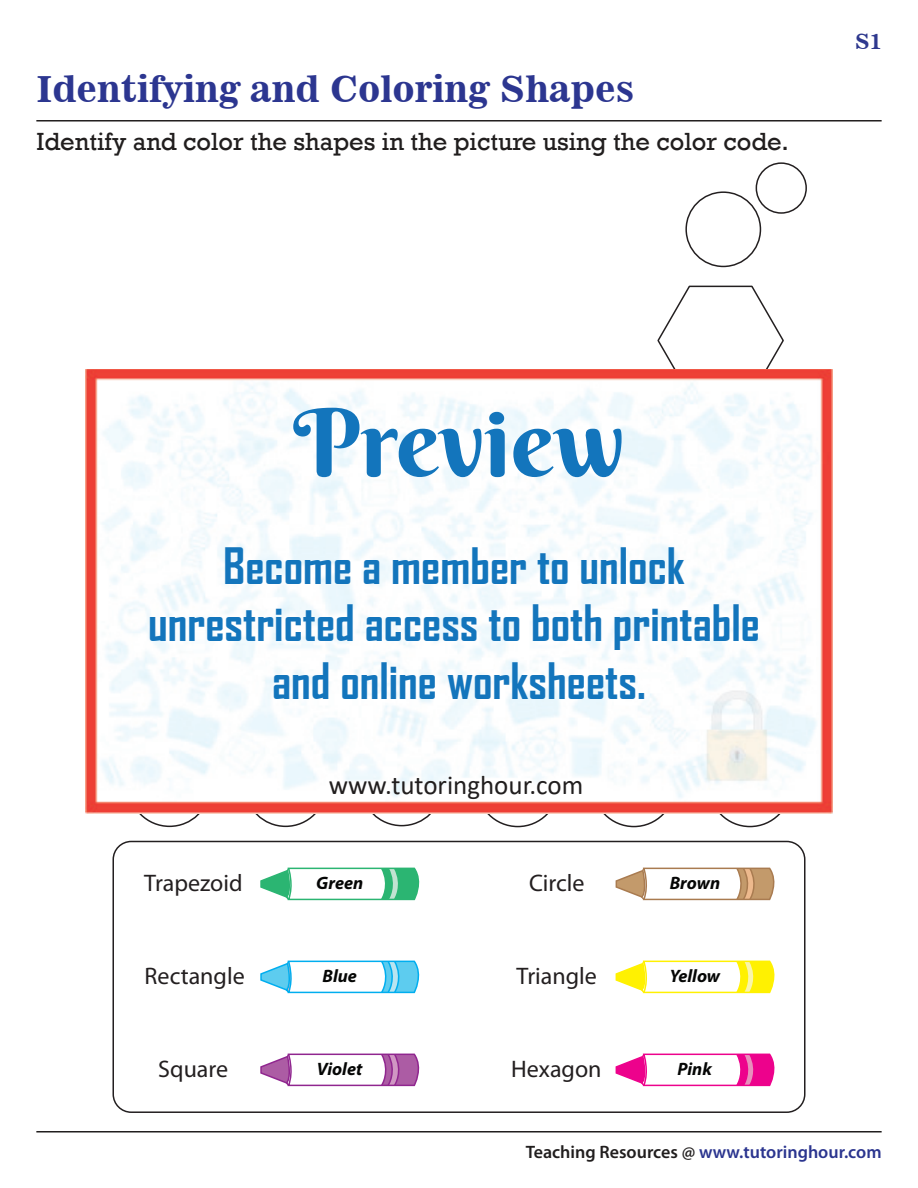
<style>
.page{position:relative;width:918px;height:1188px;background:#fff}
.page>*{position:absolute;margin:0;border:0;box-sizing:border-box;transform-origin:0 0}
.t1{font:94.05px "Berkshire Swash";color:#1375bc}
.t2{font:700 48px/57.6px "Agency FB";color:#1375bc;text-align:center}
.t3{font:36px "News 701 BT Bold A";color:#2c3690}
.t4{font:27px "Calibri";color:#211e1e}
.t5{font:25.5px "Rockwell";color:#211e1e}
.t6{font:24px "Myriad Pro";color:#231f20}
.t7{font:21px "News 701 BT Bold A";color:#2e388e}
.t8{font:600 18px "Myriad Pro";color:#2b358f}
.t9{font:italic 700 18px "Myriad Pro";color:#050605}
.s1{color:#211e1e}
</style>
<div class="page">
<hr style="left:36px;top:120px;width:846px;height:2px;background:#211e1e">
<hr style="left:36px;top:1131px;width:846px;height:2px;background:#211e1e">
<svg style="left:615px;top:960px;width:160px;height:34px"></svg>
<svg style="left:260px;top:960px;width:160px;height:34px"></svg>
<svg style="left:260px;top:1053px;width:160px;height:34px"></svg>
<svg style="left:260px;top:867px;width:160px;height:34px"></svg>
<svg style="left:615px;top:867px;width:160px;height:34px"></svg>
<svg style="left:615px;top:1053px;width:160px;height:34px"></svg>
<svg style="left:709px;top:745px;width:82px;height:82px"></svg>
<svg style="left:243px;top:813px;width:85px;height:15px"></svg>
<svg style="left:90px;top:813px;width:130px;height:15px"></svg>
<svg style="left:359px;top:813px;width:85px;height:14px"></svg>
<svg style="left:475px;top:813px;width:85px;height:15px"></svg>
<svg style="left:592px;top:813px;width:84px;height:15px"></svg>
<div style="left:685px;top:191px;width:76px;height:76px;border:1px solid #231f20;border-radius:50%"></div>
<div style="left:756px;top:162px;width:51px;height:52px;border:1px solid #231f20;border-radius:50%"></div>
<svg style="left:657px;top:285px;width:127px;height:84px"></svg>
<img style="left:86px;top:369px;width:746px;height:444px">
<p class="t3" style="left:36px;top:74px;width:599px">Identifying and Coloring Shapes</p>
<p class="t5" style="left:36px;top:132px;width:754px">Identify and color the shapes in the picture using the color code.</p>
<p class="t7" style="left:855px;top:33px;width:28px">S1</p>
<h1 class="t1" style="left:293px;top:389px;width:333px">Preview</h1>
<p class="t2" style="left:148px;top:540px;width:613px">Become a member to unlock unrestricted access to both printable and online worksheets.</p>
<p class="t4" style="left:329px;top:776px;width:256px">www.tutoringhour.com</p>
<p class="t6" style="left:144px;top:874px;width:100px">Trapezoid</p>
<p class="t6" style="left:529px;top:874px;width:57px">Circle</p>
<p class="t9" style="left:316px;top:873px;width:49px">Green</p>
<p class="t9" style="left:670px;top:873px;width:52px">Brown</p>
<p class="t6" style="left:145px;top:967px;width:102px">Rectangle</p>
<p class="t6" style="left:516px;top:967px;width:82px">Triangle</p>
<p class="t9" style="left:323px;top:966px;width:36px">Blue</p>
<p class="t9" style="left:670px;top:966px;width:52px">Yellow</p>
<p class="t6" style="left:158px;top:1060px;width:71px">Square</p>
<p class="t9" style="left:317px;top:1059px;width:47px">Violet</p>
<p class="t6" style="left:511px;top:1060px;width:92px">Hexagon</p>
<p class="t9" style="left:678px;top:1059px;width:36px">Pink</p>
<p class="t8" style="left:526px;top:1145px;width:357px"><span class="s1">Teaching Resources @</span> www.tutoringhour.com</p>
</div>
